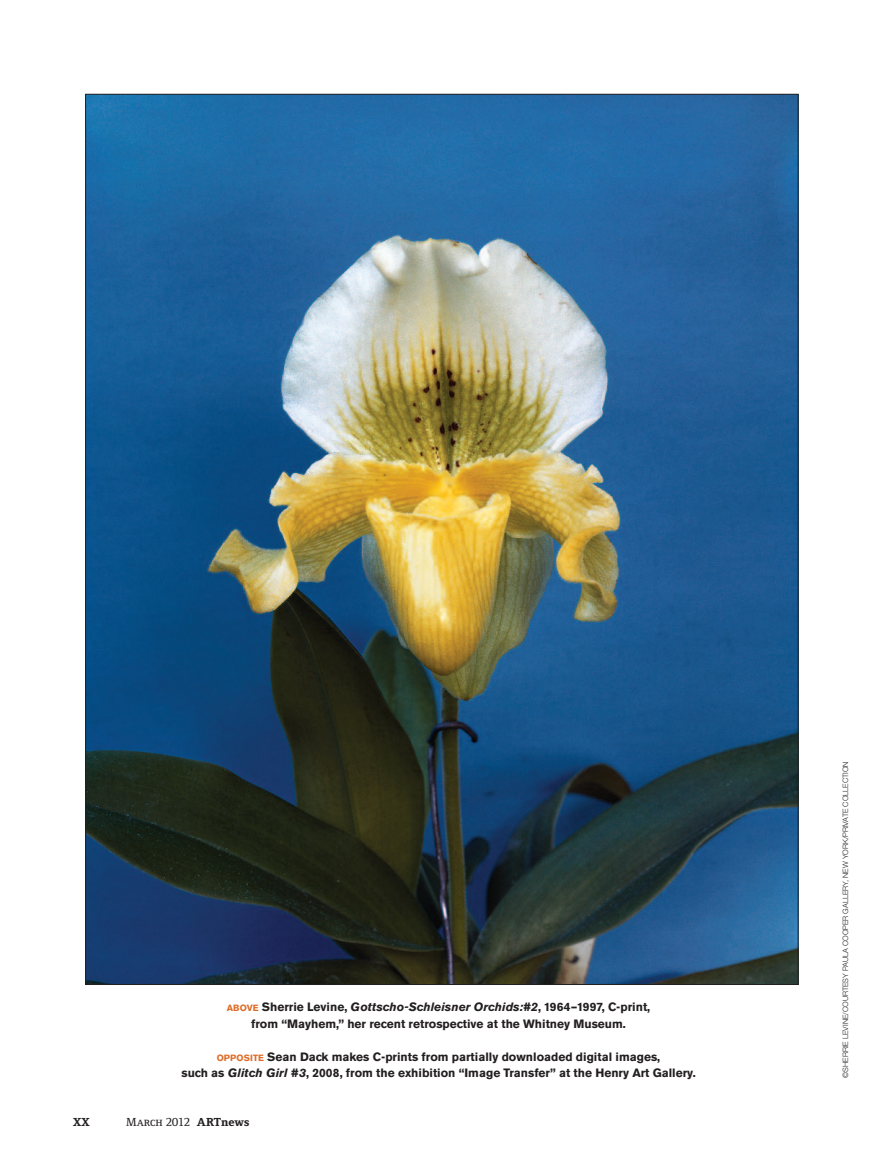
<style>
.page{position:relative;width:885px;height:1175px;background:#fff}
.page>*{position:absolute;margin:0;border:0;box-sizing:border-box;transform-origin:0 0}
.t1{font:700 12px/16.5px "Akzidenz Grotesk BE";color:#231f20;text-align:center}
.t2{font:800 12px "Foundry Form Serif";color:#231f20}
.t3{font:300 7.5px "Helvetica Neue";color:#231f20}
.s1{font-size:9px;color:#df6b27}
.s2{font-style:italic}
.s3{font-family:"Foundry Form Serif Medium SC";font-weight:400}
.s4{font-weight:500}
</style>
<div class="page">
<img style="left:87px;top:96px;width:709px;height:886px">
<p class="t1" style="left:227px;top:999px;width:425px"><span class="s1">ABOVE</span> Sherrie Levine, <span class="s2">Gottscho-Schleisner Orchids:#2</span>, 1964–1997, C-print, from “Mayhem,” her recent retrospective at the Whitney Museum.</p>
<p class="t1" style="left:181px;top:1049px;width:515px"><span class="s1">OPPOSITE</span> Sean Dack makes C-prints from partially downloaded digital images,<br>such as <span class="s2">Glitch Girl #3</span>, 2008, from the exhibition “Image Transfer” at the Henry Art Gallery.</p>
<p class="t2" style="left:73px;top:1114px;width:18px">XX</p>
<p class="t2" style="left:126px;top:1114px;width:125px"><span class="s3">March</span> <span class="s4">2012</span> ARTnews</p>
<p class="t3" style="left:842px;top:1077px;width:318px;rotate:-90deg">©SHERRIE LEVINE/COURTESY PAULA COOPER GALLERY, NEW YORK/PRIVATE COLLECTION</p>
</div>
